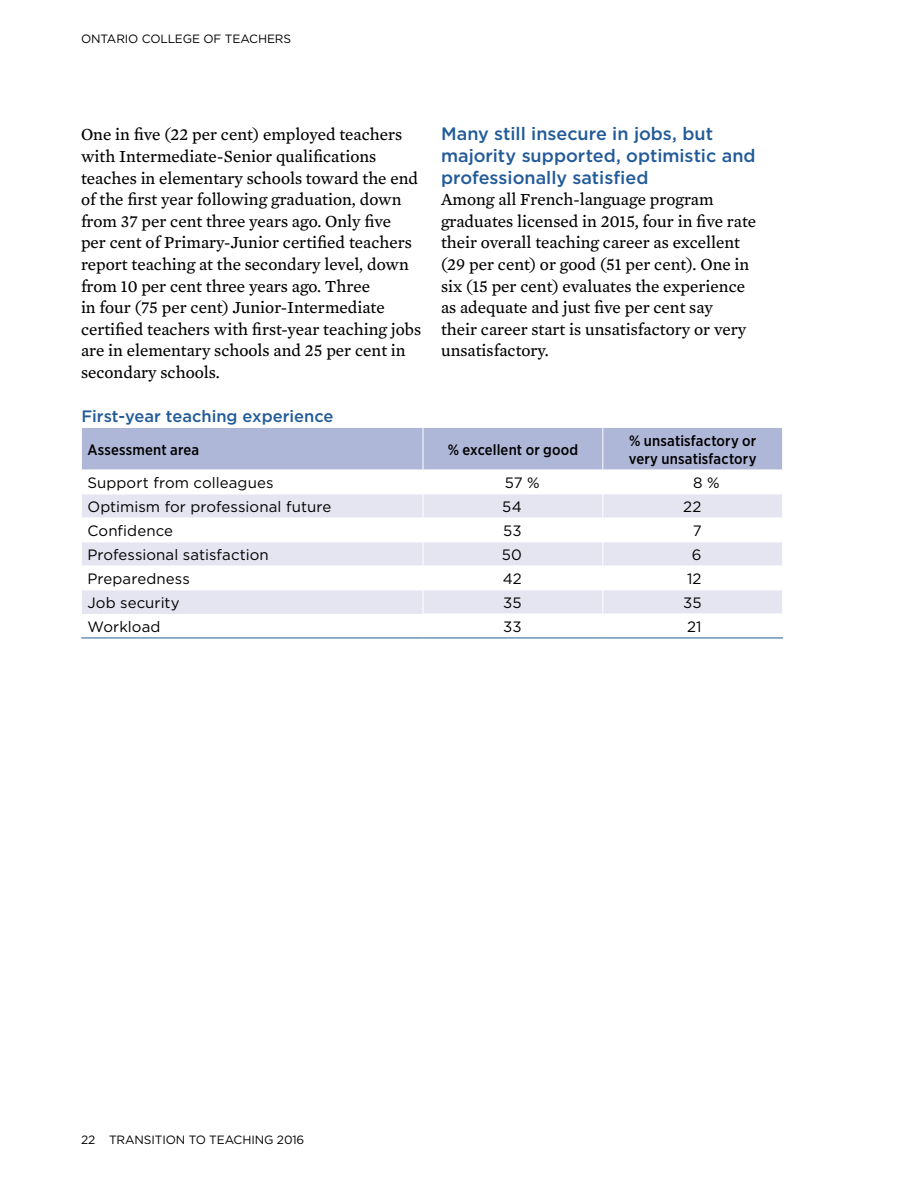
<style>
.page{position:relative;width:918px;height:1188px;background:#fff}
.page>*{position:absolute;margin:0;border:0;box-sizing:border-box;transform-origin:0 0}
.Subhead_1{font:500 18px/21.6px "Gotham";color:#225b98}
.Body_-_New{font:17.25px/21.6px "Mercury Text G3";color:#000}
.Table_Title{font:500 16.5px "Gotham";color:#225b98}
.Table___Body_Text{font:15px "Gotham";letter-spacing:.005em;color:#000}
.Table_subhead_centre{font:500 15px/18px "Gotham Narrow";letter-spacing:.01em;color:#000}
.Table___number{font:15px "Gotham";letter-spacing:.01em;color:#000}
.Table___subhead{font:500 15px "Gotham Narrow";letter-spacing:.01em;color:#000}
.Table___num{font:15px "Gotham";color:#000}
.t1{font:12px "Gotham";letter-spacing:-.01em;color:#000}
</style>
<div class="page">
<hr style="left:81px;top:638px;width:342px;height:1px;background:#225b98">
<svg style="left:81px;top:428px;width:702px;height:210px"></svg>
<hr style="left:423px;top:638px;width:180px;height:1px;background:#225b98">
<hr style="left:603px;top:638px;width:180px;height:1px;background:#225b98">
<p class="t1" style="left:81px;top:31px;width:212px">ONTARIO COLLEGE OF TEACHERS</p>
<p class="Body_-_New" style="left:81px;top:123px;width:342px">One in five (22 per cent) employed teachers with Intermediate-Senior qualifications teaches in elementary schools toward the end of the first year following graduation, down from 37 per cent three years ago. Only five<br>per cent of Primary-Junior certified teachers report teaching at the secondary level, down from 10 per cent three years ago. Three<br>in four (75 per cent) Junior-Intermediate certified teachers with first-year teaching jobs are in elementary schools and 25 per cent in secondary schools.</p>
<h1 class="Subhead_1" style="left:441px;top:123px;width:316px">Many still insecure in jobs, but majority supported, optimistic and professionally satisfied</h1>
<p class="Body_-_New" style="left:441px;top:188px;width:317px">Among all French-language program graduates licensed in 2015, four in five rate their overall teaching career as excellent (29 per cent) or good (51 per cent). One in six (15 per cent) evaluates the experience as adequate and just five per cent say<br>their career start is unsatisfactory or very unsatisfactory.</p>
<p class="Table_Title" style="left:81px;top:405px;width:254px">First-year teaching experience</p>
<p class="Table___subhead" style="left:87px;top:440px;width:113px">Assessment area</p>
<p class="Table_subhead_centre" style="left:448px;top:440px;width:132px">% excellent or good</p>
<p class="Table_subhead_centre" style="left:629px;top:431px;width:129px">% unsatisfactory or very unsatisfactory</p>
<p class="Table___Body_Text" style="left:87px;top:473px;width:188px">Support from colleagues</p>
<p class="Table___num" style="left:505px;top:473px;width:37px">57 %</p>
<p class="Table___num" style="left:693px;top:473px;width:28px">8 %</p>
<p class="Table___Body_Text" style="left:87px;top:497px;width:245px">Optimism for professional future</p>
<p class="Table___number" style="left:502px;top:497px;width:21px">54</p>
<p class="Table___number" style="left:683px;top:497px;width:20px">22</p>
<p class="Table___Body_Text" style="left:87px;top:521px;width:87px">Confidence</p>
<p class="Table___number" style="left:503px;top:521px;width:20px">53</p>
<p class="Table___number" style="left:693px;top:521px;width:10px">7</p>
<p class="Table___Body_Text" style="left:87px;top:545px;width:183px">Professional satisfaction</p>
<p class="Table___number" style="left:502px;top:545px;width:22px">50</p>
<p class="Table___number" style="left:692px;top:545px;width:11px">6</p>
<p class="Table___Body_Text" style="left:87px;top:569px;width:104px">Preparedness</p>
<p class="Table___number" style="left:503px;top:569px;width:20px">42</p>
<p class="Table___number" style="left:687px;top:569px;width:16px">12</p>
<p class="Table___Body_Text" style="left:87px;top:593px;width:94px">Job security</p>
<p class="Table___number" style="left:503px;top:593px;width:20px">35</p>
<p class="Table___number" style="left:683px;top:593px;width:20px">35</p>
<p class="Table___Body_Text" style="left:87px;top:617px;width:75px">Workload</p>
<p class="Table___number" style="left:503px;top:617px;width:20px">33</p>
<p class="Table___number" style="left:687px;top:617px;width:16px">21</p>
<p class="t1" style="left:81px;top:1132px;width:225px">22 TRANSITION TO TEACHING 2016</p>
</div>
